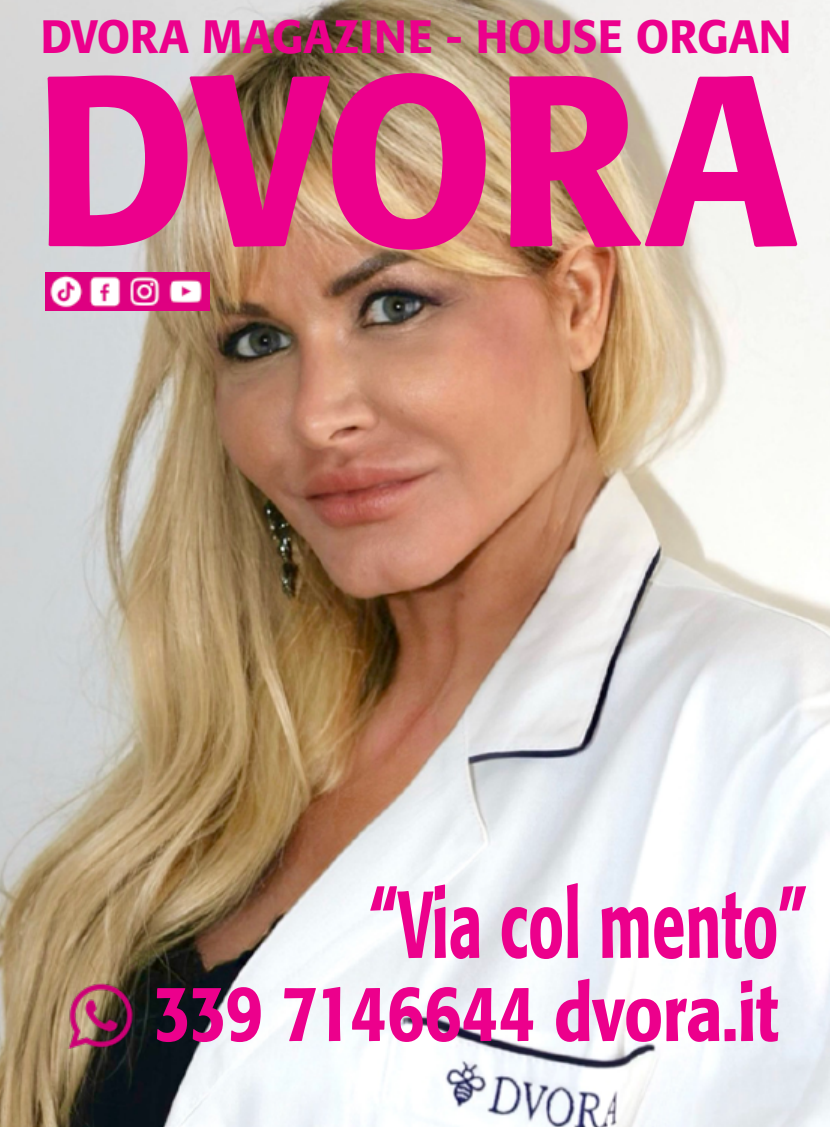
<style>
.page{position:relative;width:830px;height:1127px;background:#fff}
.page>*{position:absolute;margin:0;border:0;box-sizing:border-box;transform-origin:0 0}
.t1{font:500 240px "Formata";letter-spacing:-.01em;color:#ec008c;scale:.96 1}
.t2{font:500 93.75px "Formata";color:#ec008c;scale:.63 1}
.t3{font:500 78px "Formata";letter-spacing:-.01em;color:#ec008c;scale:.83 1}
.t4{font:500 46.5px "Formata";color:#ec008c;scale:.96 1}
</style>
<div class="page">
<img style="left:0;top:0;width:829px;height:1127px">
<img style="left:45px;top:273px;width:164px;height:38px">
<img style="left:55px;top:983px;width:103px;height:65px">
<p class="t4" style="left:41px;top:8px;width:782px">DVORA MAGAZINE - HOUSE ORGAN</p>
<h1 class="t1" style="left:34px;top:14px;width:797px">DVORA</h1>
<h2 class="t2" style="left:369px;top:867px;width:695px">“Via col mento”</h2>
<h3 class="t3" style="left:154px;top:965px;width:754px">339 7146644 dvora.it</h3>
</div>
